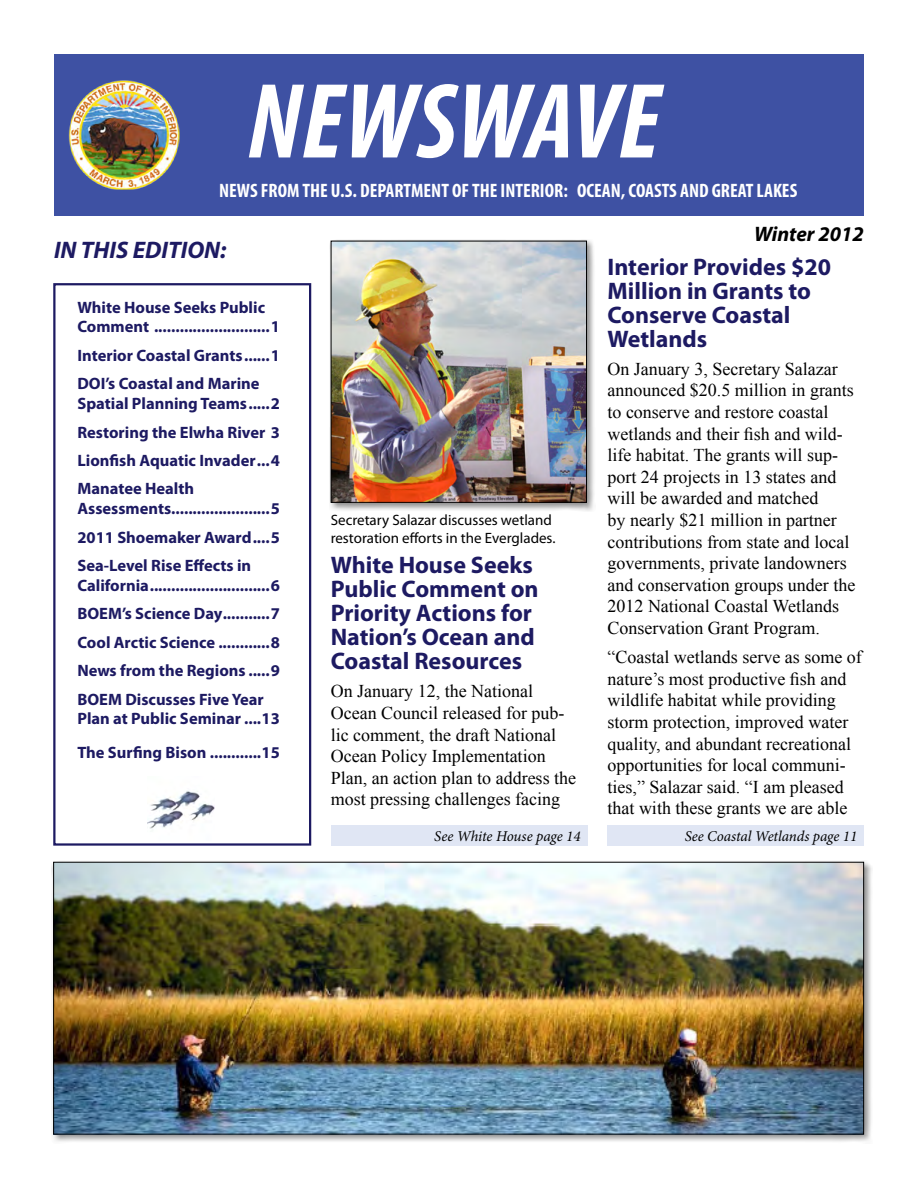
<style>
.page{position:relative;width:918px;height:1188px;background:#fff}
.page>*{position:absolute;margin:0;border:0;box-sizing:border-box;transform-origin:0 0}
.t1{font:italic 700 condensed 108px "Myriad Pro";color:#fff}
.Heading_1{font:700 24px/24px "Myriad Pro";color:#1d1a62}
.In_This_Edition__he{font:italic 700 24px "Myriad Pro";color:#1d1a62}
.Edition{font:italic 700 21px "Myriad Pro";color:#000}
.DOI_Stringer{font:700 condensed 19.5px "Myriad Pro";color:#fff}
.Body_copy{font:18px/21.6px "Times New Roman";color:#000}
.TOC_2{font:700 16.5px/19.8px "Myriad Pro";color:#1d1a62}
.photo_captions{font:15px/18px "Myriad Pro";color:#000}
.Continued____page{font:italic 15px "Minion Pro";letter-spacing:-.005em;color:#000}
</style>
<div class="page">
<div style="left:54px;top:54px;width:810px;height:162px;background:#3e51a3"></div>
<img style="left:148px;top:791px;width:67px;height:38px">
<img style="left:68px;top:80px;width:112px;height:110px">
<div style="left:329px;top:239px;width:267px;height:273px;background:#000;opacity:.45"></div>
<img style="left:333px;top:243px;width:252px;height:258px">
<div style="left:331px;top:241px;width:256px;height:262px;border:1px solid #000"></div>
<div style="left:51px;top:860px;width:821px;height:283px;background:#000;opacity:.45"></div>
<img style="left:55px;top:864px;width:807px;height:269px">
<div style="left:53px;top:283px;width:258px;height:563px;border:2px solid #1d1a62"></div>
<div style="left:608px;top:825px;width:256px;height:21px;background:#e0e6f4"></div>
<div style="left:331px;top:825px;width:256px;height:21px;background:#e0e6f4"></div>
<p class="t1" style="left:247px;top:54px;width:414px">NEWSWAVE</p>
<p class="DOI_Stringer" style="left:219px;top:178px;width:580px">NEWS FROM THE U.S. DEPARTMENT OF THE INTERIOR: OCEAN, COASTS AND GREAT LAKES</p>
<p class="In_This_Edition__he" style="left:54px;top:234px;width:174px">IN THIS EDITION:</p>
<p class="TOC_2" style="left:77px;top:297px;width:204px">White House Seeks Public<br>Comment ...........................1</p>
<p class="TOC_2" style="left:77px;top:345px;width:204px">Interior Coastal Grants......1</p>
<p class="TOC_2" style="left:77px;top:373px;width:204px">DOI’s Coastal and Marine<br>Spatial Planning Teams.....2</p>
<p class="TOC_2" style="left:77px;top:422px;width:204px">Restoring the Elwha River 3</p>
<p class="TOC_2" style="left:77px;top:450px;width:204px">Lionfish Aquatic Invader...4</p>
<p class="TOC_2" style="left:77px;top:478px;width:204px">Manatee Health<br>Assessments.......................5</p>
<p class="TOC_2" style="left:77px;top:527px;width:204px">2011 Shoemaker Award....5</p>
<p class="TOC_2" style="left:77px;top:555px;width:204px">Sea-Level Rise Effects in<br>California............................6</p>
<p class="TOC_2" style="left:77px;top:603px;width:204px">BOEM’s Science Day...........7</p>
<p class="TOC_2" style="left:77px;top:632px;width:204px">Cool Arctic Science ............8</p>
<p class="TOC_2" style="left:77px;top:660px;width:204px">News from the Regions .....9</p>
<p class="TOC_2" style="left:77px;top:689px;width:204px">BOEM Discusses Five Year<br>Plan at Public Seminar ....13</p>
<p class="TOC_2" style="left:77px;top:742px;width:204px">The Surfing Bison ............15</p>
<p class="photo_captions" style="left:331px;top:511px;width:226px">Secretary Salazar discusses wetland restoration efforts in the Everglades.</p>
<p class="Heading_1" style="left:331px;top:552px;width:210px">White House Seeks<br>Public Comment on<br>Priority Actions for<br>Nation’s Ocean and<br>Coastal Resources</p>
<p class="Body_copy" style="left:331px;top:680px;width:247px">On January 12, the National<br>Ocean Council released for pub&shy;lic comment, the draft National<br>Ocean Policy Implementation<br>Plan, an action plan to address the most pressing challenges facing</p>
<p class="Edition" style="left:754px;top:220px;width:111px">Winter 2012</p>
<p class="Heading_1" style="left:608px;top:254px;width:225px">Interior Provides $20<br>Million in Grants to<br>Conserve Coastal<br>Wetlands</p>
<p class="Body_copy" style="left:608px;top:358px;width:249px">On January 3, Secretary Salazar announced $20.5 million in grants to conserve and restore coastal wetlands and their fish and wild&shy;life habitat. The grants will sup&shy;port 24 projects in 13 states and will be awarded and matched<br>by nearly $21 million in partner contributions from state and local governments, private landowners and conservation groups under the<br>2012 National Coastal Wetlands<br>Conservation Grant Program.</p>
<p class="Body_copy" style="left:608px;top:646px;width:256px">“Coastal wetlands serve as some of nature’s most productive fish and wildlife habitat while providing storm protection, improved water quality, and abundant recreational opportunities for local communi&shy;ties,” Salazar said. “I am pleased that with these grants we are able</p>
<p class="Continued____page" style="left:434px;top:826px;width:148px">See White House page 14</p>
<p class="Continued____page" style="left:685px;top:826px;width:174px">See Coastal Wetlands page 11</p>
</div>
